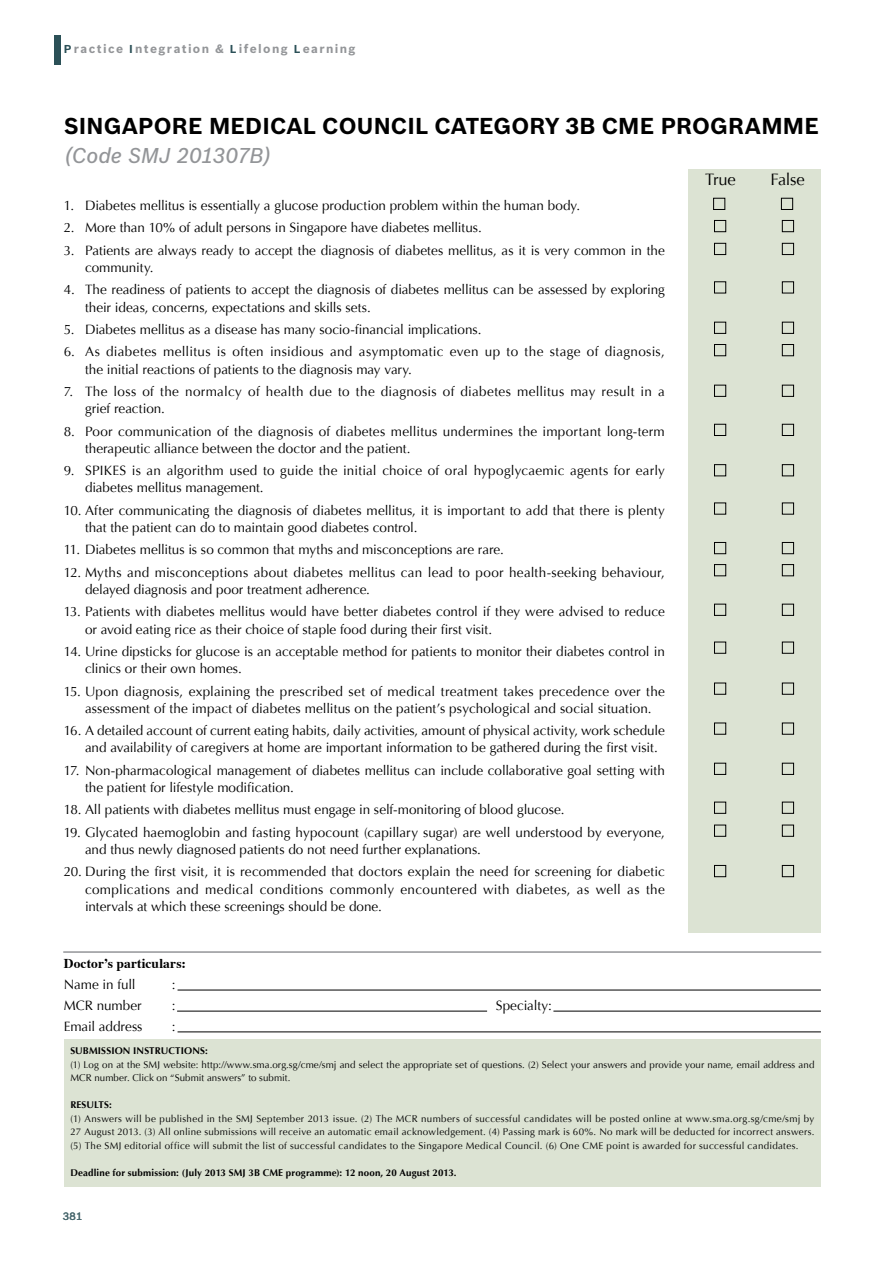
<style>
.page{position:relative;width:893px;height:1263px;background:#fff}
.page>*{position:absolute;margin:0;border:0;box-sizing:border-box;transform-origin:0 0}
.t1{font:700 22.5px "Bosch Sans";letter-spacing:.01em;color:#000}
.t2{font:italic 500 21px "Bosch Sans";letter-spacing:-.01em;color:#939598}
.t3{font:16.5px "Optima";letter-spacing:-.025em;color:#000}
.t4{font:13.5px/17.2px "Optima";color:#000}
.t5{font:13.5px/17.2px "Optima";letter-spacing:.02em;color:#000}
.t6{font:700 13.5px "Times";letter-spacing:.01em;color:#000}
.t7{font:700 12px "Bosch Sans";letter-spacing:.115em;color:#939598}
.t8{font:500 10.5px "Bosch Sans";color:#4b6a70}
.t9{font:9.75px/13.5px "Optima";letter-spacing:.01em;color:#000}
.t10{font:700 9.75px "Optima";letter-spacing:.015em;color:#000}
.s1{font-size:11.25px;color:#2b5057}
</style>
<div class="page">
<div style="left:54px;top:35px;width:7px;height:29px;background:#2b5057"></div>
<div style="left:688px;top:169px;width:133px;height:764px;background:#dce3d3"></div>
<hr style="left:63px;top:951px;width:758px;height:2px;background:#939598">
<div style="left:64px;top:1039px;width:757px;height:147px;background:#dce3d3"></div>
<hr style="left:178px;top:990px;width:643px;height:1px;background:#000">
<hr style="left:178px;top:1031px;width:643px;height:1px;background:#000">
<hr style="left:177px;top:1011px;width:310px;height:1px;background:#000">
<hr style="left:553px;top:1011px;width:268px;height:1px;background:#000">
<div style="left:713px;top:198px;width:12px;height:12px;border:1px solid #000"></div>
<div style="left:781px;top:198px;width:12px;height:12px;border:1px solid #000"></div>
<div style="left:714px;top:220px;width:12px;height:12px;border:1px solid #000"></div>
<div style="left:782px;top:220px;width:12px;height:12px;border:1px solid #000"></div>
<div style="left:714px;top:243px;width:12px;height:12px;border:1px solid #000"></div>
<div style="left:782px;top:243px;width:12px;height:12px;border:1px solid #000"></div>
<div style="left:714px;top:281px;width:12px;height:12px;border:1px solid #000"></div>
<div style="left:782px;top:281px;width:12px;height:12px;border:1px solid #000"></div>
<div style="left:714px;top:344px;width:12px;height:12px;border:1px solid #000"></div>
<div style="left:782px;top:344px;width:12px;height:12px;border:1px solid #000"></div>
<div style="left:714px;top:322px;width:12px;height:12px;border:1px solid #000"></div>
<div style="left:782px;top:322px;width:12px;height:12px;border:1px solid #000"></div>
<div style="left:714px;top:424px;width:12px;height:12px;border:1px solid #000"></div>
<div style="left:782px;top:424px;width:12px;height:12px;border:1px solid #000"></div>
<div style="left:714px;top:385px;width:12px;height:12px;border:1px solid #000"></div>
<div style="left:782px;top:385px;width:12px;height:12px;border:1px solid #000"></div>
<div style="left:714px;top:464px;width:12px;height:12px;border:1px solid #000"></div>
<div style="left:782px;top:464px;width:12px;height:12px;border:1px solid #000"></div>
<div style="left:714px;top:502px;width:12px;height:12px;border:1px solid #000"></div>
<div style="left:782px;top:502px;width:12px;height:12px;border:1px solid #000"></div>
<div style="left:714px;top:542px;width:12px;height:12px;border:1px solid #000"></div>
<div style="left:782px;top:542px;width:12px;height:12px;border:1px solid #000"></div>
<div style="left:714px;top:642px;width:12px;height:12px;border:1px solid #000"></div>
<div style="left:782px;top:642px;width:12px;height:12px;border:1px solid #000"></div>
<div style="left:714px;top:683px;width:12px;height:12px;border:1px solid #000"></div>
<div style="left:782px;top:683px;width:12px;height:12px;border:1px solid #000"></div>
<div style="left:714px;top:723px;width:12px;height:12px;border:1px solid #000"></div>
<div style="left:782px;top:723px;width:12px;height:12px;border:1px solid #000"></div>
<div style="left:714px;top:604px;width:12px;height:12px;border:1px solid #000"></div>
<div style="left:782px;top:604px;width:12px;height:12px;border:1px solid #000"></div>
<div style="left:714px;top:802px;width:12px;height:12px;border:1px solid #000"></div>
<div style="left:782px;top:802px;width:12px;height:12px;border:1px solid #000"></div>
<div style="left:714px;top:825px;width:12px;height:12px;border:1px solid #000"></div>
<div style="left:782px;top:825px;width:12px;height:12px;border:1px solid #000"></div>
<div style="left:714px;top:865px;width:12px;height:12px;border:1px solid #000"></div>
<div style="left:782px;top:865px;width:12px;height:12px;border:1px solid #000"></div>
<div style="left:714px;top:564px;width:12px;height:12px;border:1px solid #000"></div>
<div style="left:782px;top:564px;width:12px;height:12px;border:1px solid #000"></div>
<div style="left:714px;top:763px;width:12px;height:12px;border:1px solid #000"></div>
<div style="left:782px;top:763px;width:12px;height:12px;border:1px solid #000"></div>
<p class="t7" style="left:64px;top:41px;width:293px"><span class="s1">P</span>ractice <span class="s1">I</span>ntegration &amp; <span class="s1">L</span>ifelong <span class="s1">L</span>earning</p>
<h1 class="t1" style="left:64px;top:111px;width:757px">SINGAPORE MEDICAL COUNCIL CATEGORY 3B CME PROGRAMME</h1>
<h2 class="t2" style="left:64px;top:142px;width:209px">(Code SMJ 201307B)</h2>
<p class="t4" style="left:64px;top:197px;width:518px">1. Diabetes mellitus is essentially a glucose production problem within the human body.</p>
<p class="t4" style="left:64px;top:219px;width:419px">2. More than 10% of adult persons in Singapore have diabetes mellitus.</p>
<p class="t4" style="left:85px;top:242px;width:581px;text-indent:-21px">3. Patients are always ready to accept the diagnosis of diabetes mellitus, as it is very common in the community.</p>
<p class="t4" style="left:85px;top:281px;width:581px;text-indent:-21px">4. The readiness of patients to accept the diagnosis of diabetes mellitus can be assessed by exploring their ideas, concerns, expectations and skills sets.</p>
<p class="t4" style="left:64px;top:321px;width:419px">5. Diabetes mellitus as a disease has many socio-financial implications.</p>
<p class="t4" style="left:85px;top:343px;width:581px;text-indent:-21px">6. As diabetes mellitus is often insidious and asymptomatic even up to the stage of diagnosis, the initial reactions of patients to the diagnosis may vary.</p>
<p class="t5" style="left:85px;top:383px;width:581px;text-indent:-21px">7. The loss of the normalcy of health due to the diagnosis of diabetes mellitus may result in a grief reaction.</p>
<p class="t4" style="left:85px;top:422px;width:581px;text-indent:-21px">8. Poor communication of the diagnosis of diabetes mellitus undermines the important long-term therapeutic alliance between the doctor and the patient.</p>
<p class="t4" style="left:85px;top:462px;width:581px;text-indent:-21px">9. SPIKES is an algorithm used to guide the initial choice of oral hypoglycaemic agents for early diabetes mellitus management.</p>
<p class="t4" style="left:85px;top:502px;width:581px;text-indent:-21px">10. After communicating the diagnosis of diabetes mellitus, it is important to add that there is plenty that the patient can do to maintain good diabetes control.</p>
<p class="t4" style="left:64px;top:541px;width:442px">11. Diabetes mellitus is so common that myths and misconceptions are rare.</p>
<p class="t4" style="left:85px;top:564px;width:581px;text-indent:-21px">12. Myths and misconceptions about diabetes mellitus can lead to poor health-seeking behaviour, delayed diagnosis and poor treatment adherence.</p>
<p class="t4" style="left:85px;top:603px;width:581px;text-indent:-21px">13. Patients with diabetes mellitus would have better diabetes control if they were advised to reduce or avoid eating rice as their choice of staple food during their first visit.</p>
<p class="t4" style="left:85px;top:643px;width:581px;text-indent:-21px">14. Urine dipsticks for glucose is an acceptable method for patients to monitor their diabetes control in clinics or their own homes.</p>
<p class="t4" style="left:64px;top:682px;width:603px;text-align:center">15. Upon diagnosis, explaining the prescribed set of medical treatment takes precedence over the assessment of the impact of diabetes mellitus on the patient’s psychological and social situation.</p>
<p class="t4" style="left:85px;top:722px;width:581px;text-indent:-21px">16. A detailed account of current eating habits, daily activities, amount of physical activity, work schedule and availability of caregivers at home are important information to be gathered during the first visit.</p>
<p class="t4" style="left:85px;top:762px;width:581px;text-indent:-21px">17. Non-pharmacological management of diabetes mellitus can include collaborative goal setting with the patient for lifestyle modification.</p>
<p class="t4" style="left:64px;top:801px;width:502px">18. All patients with diabetes mellitus must engage in self-monitoring of blood glucose.</p>
<p class="t4" style="left:85px;top:824px;width:581px;text-indent:-21px">19. Glycated haemoglobin and fasting hypocount (capillary sugar) are well understood by everyone, and thus newly diagnosed patients do not need further explanations.</p>
<p class="t4" style="left:85px;top:863px;width:581px;text-align:justify;text-indent:-21px">20. During the first visit, it is recommended that doctors explain the need for screening for diabetic complications and medical conditions commonly encountered with diabetes, as well as the intervals at which these screenings should be done.</p>
<p class="t6" style="left:64px;top:950px;width:124px">Doctor’s particulars:</p>
<p class="t4" style="left:64px;top:974px;width:80px;line-height:21px">Name in full<br>MCR number<br>Email address</p>
<p class="t3" style="left:705px;top:170px;width:32px">True</p>
<p class="t3" style="left:770px;top:170px;width:36px">False</p>
<p class="t10" style="left:70px;top:1045px;width:139px">SUBMISSION INSTRUCTIONS:</p>
<p class="t9" style="left:70px;top:1058px;width:746px">(1) Log on at the SMJ website: http://www.sma.org.sg/cme/smj and select the appropriate set of questions. (2) Select your answers and provide your name, email address and<br>MCR number. Click on “Submit answers” to submit.</p>
<p class="t10" style="left:70px;top:1099px;width:43px">RESULTS:</p>
<p class="t9" style="left:70px;top:1112px;width:746px;text-align:justify">(1) Answers will be published in the SMJ September 2013 issue. (2) The MCR numbers of successful candidates will be posted online at www.sma.org.sg/cme/smj by 27 August 2013. (3) All online submissions will receive an automatic email acknowledgement. (4) Passing mark is 60%. No mark will be deducted for incorrect answers. (5) The SMJ editorial office will submit the list of successful candidates to the Singapore Medical Council. (6) One CME point is awarded for successful candidates.</p>
<p class="t10" style="left:70px;top:1167px;width:388px">Deadline for submission: (July 2013 SMJ 3B CME programme): 12 noon, 20 August 2013.</p>
<p class="t8" style="left:63px;top:1210px;width:21px">381</p>
</div>
